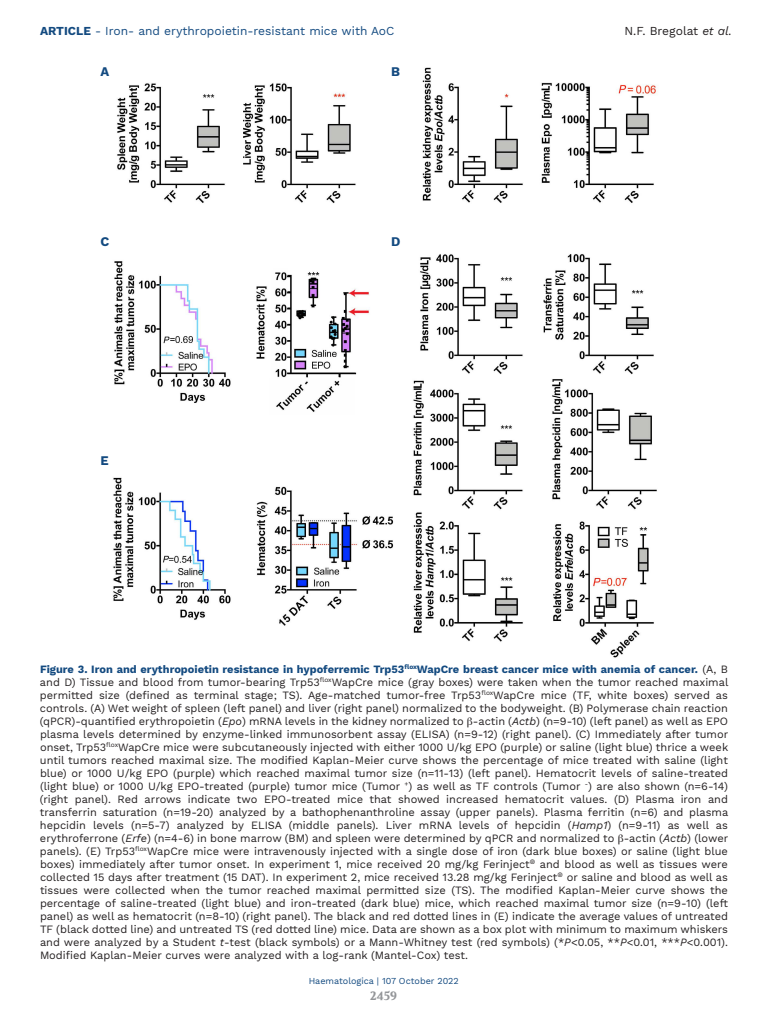
<style>
.page{position:relative;width:768px;height:1024px;background:#fff}
.page>*{position:absolute;margin:0;border:0;box-sizing:border-box;transform-origin:0 0}
.t1{font:700 13px "Work Sans";color:#134a80}
.t2{font:12px "Work Sans";color:#134a80}
.t3{font:12px "Work Sans";color:#231f20}
.t4{font:700 12px "Volkhov";color:#939598}
.t5{font:11px/13px "Work Sans";color:#231f20;text-align:justify}
.t6{font:9px "Work Sans";color:#134a80}
.s1{font-weight:700}
.s2{font-style:italic}
.s3{font-weight:700;color:#134a80}
</style>
<div class="page">
<img style="left:113px;top:67px;width:545px;height:591px">
<p class="t2" style="left:40px;top:24px;width:356px"><span class="s1">ARTICLE</span> - Iron- and erythropoietin-resistant mice with AoC</p>
<p class="t3" style="left:624px;top:24px;width:109px">N.F. Bregolat <span class="s2">et al.</span></p>
<p class="t1" style="left:100px;top:64px;width:10px">A</p>
<p class="t1" style="left:391px;top:64px;width:10px">B</p>
<p class="t1" style="left:100px;top:234px;width:10px">C</p>
<p class="t1" style="left:391px;top:234px;width:11px">D</p>
<p class="t1" style="left:100px;top:453px;width:10px">E</p>
<p class="t5" style="left:40px;top:663px;width:690px"><span class="s3">Figure 3. Iron and erythropoietin resistance in hypoferremic Trp53</span><sup>flox</sup><span class="s3">WapCre breast cancer mice with anemia of cancer.</span> (A, B and D) Tissue and blood from tumor-bearing Trp53<sup>flox</sup>WapCre mice (gray boxes) were taken when the tumor reached maximal permitted size (defined as terminal stage; TS). Age-matched tumor-free Trp53<sup>flox</sup>WapCre mice (TF, white boxes) served as controls. (A) Wet weight of spleen (left panel) and liver (right panel) normalized to the bodyweight. (B) Polymerase chain reaction (qPCR)-quantified erythropoietin (<span class="s2">Epo</span>) mRNA levels in the kidney normalized to -actin (<span class="s2">Actb</span>) (n=9-10) (left panel) as well as EPO plasma levels determined by enzyme-linked immunosorbent assay (ELISA) (n=9-12) (right panel). (C) Immediately after tumor onset, Trp53<sup>flox</sup>WapCre mice were subcutaneously injected with either 1000 U/kg EPO (purple) or saline (light blue) thrice a week until tumors reached maximal size. The modified Kaplan-Meier curve shows the percentage of mice treated with saline (light blue) or 1000 U/kg EPO (purple) which reached maximal tumor size (n=11-13) (left panel). Hematocrit levels of saline-treated (light blue) or 1000 U/kg EPO-treated (purple) tumor mice (Tumor <sup>+</sup>) as well as TF controls (Tumor <sup>-</sup>) are also shown (n=6-14) (right panel). Red arrows indicate two EPO-treated mice that showed increased hematocrit values. (D) Plasma iron and transferrin saturation (n=19-20) analyzed by a bathophenanthroline assay (upper panels). Plasma ferritin (n=6) and plasma hepcidin levels (n=5-7) analyzed by ELISA (middle panels). Liver mRNA levels of hepcidin (<span class="s2">Hamp1</span>) (n=9-11) as well as erythroferrone (<span class="s2">Erfe</span>) (n=4-6) in bone marrow (BM) and spleen were determined by qPCR and normalized to -actin (<span class="s2">Actb</span>) (lower panels). (E) Trp53<sup>flox</sup>WapCre mice were intravenously injected with a single dose of iron (dark blue boxes) or saline (light blue boxes) immediately after tumor onset. In experiment 1, mice received 20 mg/kg Ferinject<sup>®</sup> and blood as well as tissues were collected 15 days after treatment (15 DAT). In experiment 2, mice received 13.28 mg/kg Ferinject<sup>®</sup> or saline and blood as well as tissues were collected when the tumor reached maximal permitted size (TS). The modified Kaplan-Meier curve shows the percentage of saline-treated (light blue) and iron-treated (dark blue) mice, which reached maximal tumor size (n=9-10) (left panel) as well as hematocrit (n=8-10) (right panel). The black and red dotted lines in (E) indicate the average values of untreated TF (black dotted line) and untreated TS (red dotted line) mice. Data are shown as a box plot with minimum to maximum whiskers and were analyzed by a Student <span class="s2">t</span>-test (black symbols) or a Mann-Whitney test (red symbols) (*<span class="s2">P</span>&lt;0.05, **<span class="s2">P</span>&lt;0.01, ***<span class="s2">P</span>&lt;0.001).<br>Modified Kaplan-Meier curves were analyzed with a log-rank (Mantel-Cox) test.</p>
<p class="t6" style="left:309px;top:976px;width:152px">Haematologica | 107 October 2022</p>
<p class="t4" style="left:370px;top:988px;width:28px">2459</p>
</div>
